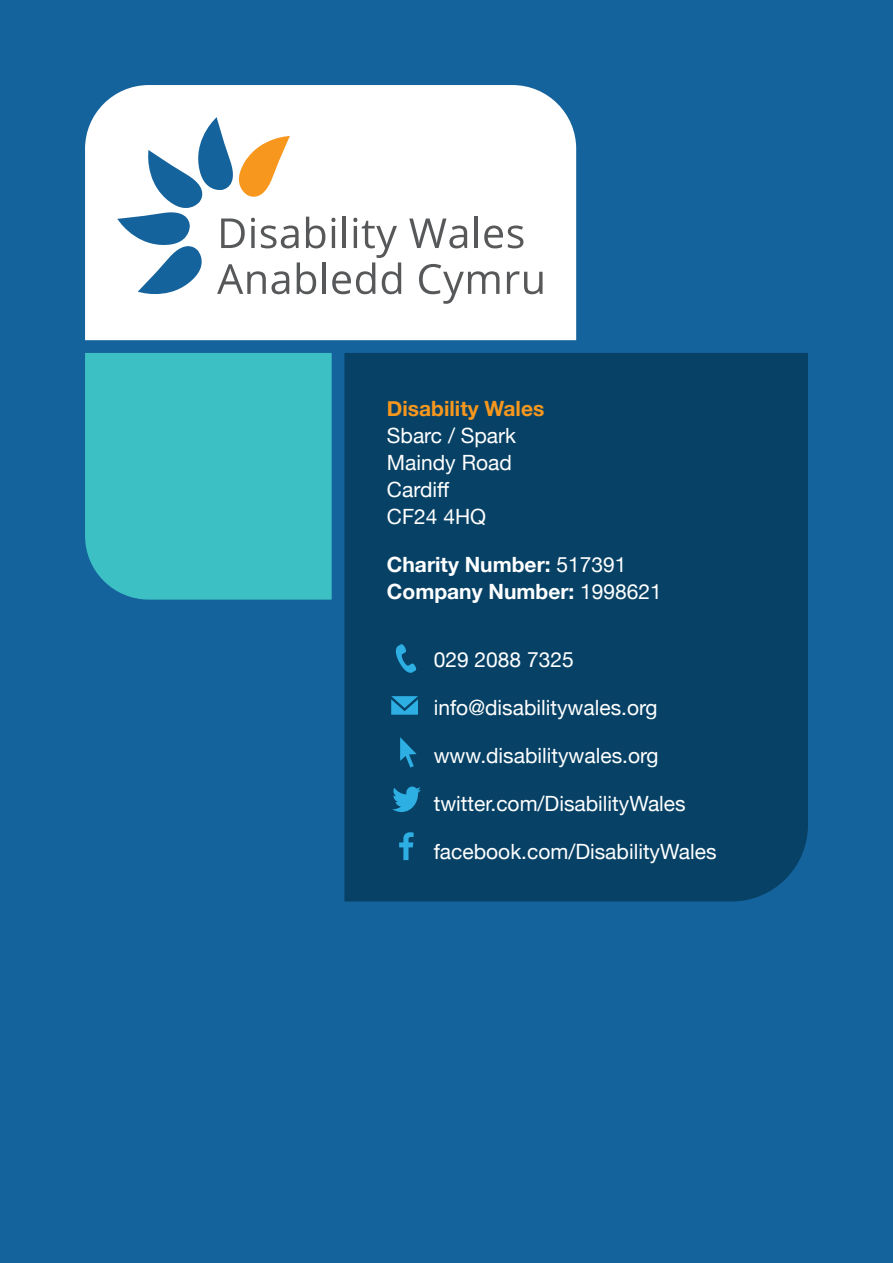
<style>
.page{position:relative;width:893px;height:1263px;background:#15639c}
.page>*{position:absolute;margin:0;border:0;box-sizing:border-box;transform-origin:0 0}
.t1{font:21px/27px "Helvetica Neue";color:#fff}
.t2{font:700 21px/27px "Helvetica Neue";color:#fff}
.t3{font:700 21px "Helvetica Neue";color:#f7971d}
.s1{font-weight:400}
</style>
<div class="page">
<div style="left:344px;top:353px;width:464px;height:548px;background:#074266"></div>
<svg style="left:392px;top:786px;width:29px;height:26px"></svg>
<svg style="left:399px;top:832px;width:15px;height:28px"></svg>
<svg style="left:400px;top:737px;width:17px;height:30px"></svg>
<svg style="left:391px;top:696px;width:27px;height:19px"></svg>
<svg style="left:393px;top:644px;width:24px;height:31px"></svg>
<div style="left:85px;top:85px;width:491px;height:255px;background:#fff"></div>
<hr style="left:343px;top:217px;width:3px;height:31px;background:#57585a">
<svg style="left:409px;top:218px;width:58px;height:30px;background:#c8c9c9"></svg>
<hr style="left:475px;top:217px;width:3px;height:31px;background:#57585a">
<svg style="left:484px;top:225px;width:39px;height:23px"></svg>
<hr style="left:322px;top:262px;width:4px;height:32px;background:#57585a">
<svg style="left:331px;top:218px;width:70px;height:76px;background:#d6d6d7"></svg>
<svg style="left:419px;top:264px;width:80px;height:40px;background:#dcdcdd"></svg>
<svg style="left:507px;top:271px;width:36px;height:23px"></svg>
<svg style="left:117px;top:117px;width:208px;height:184px"></svg>
<div style="left:85px;top:353px;width:247px;height:247px;background:#3cc0c4"></div>
<p class="t3" style="left:387px;top:392px;width:159px">Disability Wales</p>
<p class="t1" style="left:387px;top:423px;width:131px">Sbarc / Spark<br>Maindy Road<br>Cardiff<br>CF24 4HQ</p>
<p class="t2" style="left:387px;top:552px;width:276px">Charity Number: <span class="s1">517391<br></span>Company Number: <span class="s1">1998621</span></p>
<p class="t1" style="left:434px;top:647px;width:142px">029 2088 7325</p>
<p class="t1" style="left:434px;top:695px;width:225px">info@disabilitywales.org</p>
<p class="t1" style="left:434px;top:743px;width:226px">www.disabilitywales.org</p>
<p class="t1" style="left:434px;top:791px;width:253px">twitter.com/DisabilityWales</p>
<p class="t1" style="left:434px;top:839px;width:284px">facebook.com/DisabilityWales</p>
</div>
